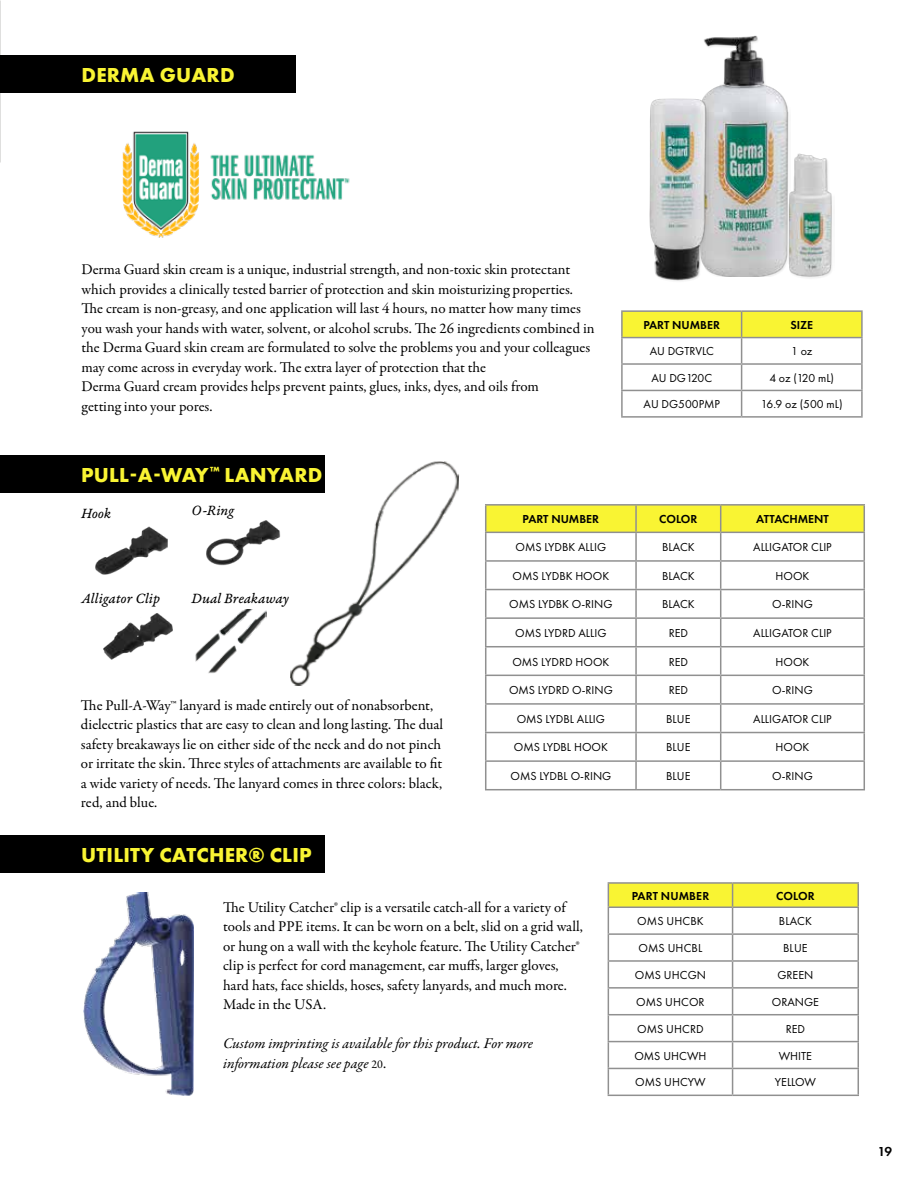
<style>
.page{position:relative;width:918px;height:1188px;background:#fff}
.page>*{position:absolute;margin:0;border:0;box-sizing:border-box;transform-origin:0 0}
.t1{font:700 21px "Futura PT";letter-spacing:.01em;color:#f9f433}
.t2{font:15px/19.5px "Garamond Premr Pro";color:#000}
.t3{font:italic 15px/19.5px "Garamond Premr Pro";letter-spacing:-.005em;color:#000}
.t4{font:15px "Garamond Premr Pro It Capt";color:#000}
.t5{font:600 13.5px "Futura PT";color:#000}
.t6{font:12px "Futura PT";color:#000}
.t7{font:600 12px "Futura PT";color:#000}
.s1{font-style:normal;font-size:12px}
.s2{font-style:normal}
</style>
<div class="page">
<img style="left:0;top:0;width:1px;height:162px">
<img style="left:703px;top:35px;width:86px;height:241px">
<img style="left:787px;top:152px;width:45px;height:126px">
<img style="left:649px;top:98px;width:60px;height:183px">
<img style="left:122px;top:131px;width:228px;height:107px">
<img style="left:290px;top:461px;width:169px;height:225px">
<img style="left:195px;top:609px;width:72px;height:65px">
<img style="left:206px;top:520px;width:75px;height:46px">
<img style="left:103px;top:613px;width:70px;height:47px">
<img style="left:95px;top:526px;width:73px;height:49px">
<img style="left:84px;top:893px;width:109px;height:202px">
<div style="left:0;top:55px;width:296px;height:38px;background:#000"></div>
<div style="left:0;top:455px;width:325px;height:38px;background:#000"></div>
<div style="left:0;top:835px;width:325px;height:37px;background:#000"></div>
<hr style="left:608px;top:882px;width:125px;height:2px;background:#909090">
<hr style="left:733px;top:882px;width:126px;height:2px;background:#909090">
<svg style="left:608px;top:883px;width:251px;height:212px"></svg>
<hr style="left:608px;top:1095px;width:125px;height:1px;background:#909090">
<hr style="left:733px;top:1095px;width:126px;height:1px;background:#909090">
<hr style="left:621px;top:338px;width:2px;height:25px;background:#909090">
<hr style="left:861px;top:338px;width:2px;height:25px;background:#909090">
<hr style="left:621px;top:363px;width:121px;height:2px;background:#909090">
<hr style="left:621px;top:365px;width:2px;height:25px;background:#909090">
<hr style="left:742px;top:363px;width:121px;height:2px;background:#909090">
<hr style="left:861px;top:365px;width:2px;height:25px;background:#909090">
<hr style="left:621px;top:390px;width:121px;height:1px;background:#909090">
<hr style="left:621px;top:391px;width:2px;height:25px;background:#909090">
<hr style="left:742px;top:390px;width:121px;height:1px;background:#909090">
<hr style="left:861px;top:391px;width:2px;height:25px;background:#909090">
<hr style="left:621px;top:416px;width:121px;height:2px;background:#909090">
<hr style="left:742px;top:416px;width:121px;height:2px;background:#909090">
<hr style="left:621px;top:310px;width:121px;height:2px;background:#909090">
<hr style="left:621px;top:312px;width:2px;height:25px;background:#909090">
<hr style="left:742px;top:310px;width:121px;height:2px;background:#909090">
<svg style="left:622px;top:311px;width:240px;height:105px"></svg>
<hr style="left:861px;top:312px;width:2px;height:25px;background:#909090">
<hr style="left:621px;top:337px;width:121px;height:1px;background:#909090">
<hr style="left:742px;top:337px;width:121px;height:1px;background:#909090">
<hr style="left:485px;top:504px;width:151px;height:2px;background:#909090">
<hr style="left:636px;top:504px;width:85px;height:2px;background:#909090">
<hr style="left:721px;top:504px;width:144px;height:2px;background:#909090">
<svg style="left:485px;top:505px;width:380px;height:284px"></svg>
<hr style="left:485px;top:789px;width:151px;height:1px;background:#909090">
<hr style="left:636px;top:789px;width:85px;height:1px;background:#909090">
<hr style="left:721px;top:789px;width:144px;height:1px;background:#909090">
<div style="left:192px;top:592px;width:102px;height:16px;background:#fff"></div>
<h1 class="t1" style="left:82px;top:61px;width:155px">DERMA GUARD</h1>
<p class="t2" style="left:81px;top:260px;width:515px">Derma Guard skin cream is a unique, industrial strength, and non-toxic skin protectant which provides a clinically tested barrier of protection and skin moisturizing properties.<br>The cream is non-greasy, and one application will last 4 hours, no matter how many times you wash your hands with water, solvent, or alcohol scrubs. The 26 ingredients combined in the Derma Guard skin cream are formulated to solve the problems you and your colleagues may come across in everyday work. The extra layer of protection that the<br>Derma Guard cream provides helps prevent paints, glues, inks, dyes, and oils from<br>getting into your pores.</p>
<h1 class="t1" style="left:81px;top:462px;width:243px">PULL-A-WAY<sup>™</sup> LANYARD</h1>
<p class="t7" style="left:644px;top:317px;width:78px">PART NUMBER</p>
<p class="t7" style="left:790px;top:317px;width:24px">SIZE</p>
<p class="t6" style="left:650px;top:344px;width:66px">AU DGTRVLC</p>
<p class="t6" style="left:791px;top:344px;width:23px">1 oz</p>
<p class="t6" style="left:651px;top:371px;width:62px">AU DG120C</p>
<p class="t6" style="left:769px;top:371px;width:66px">4 oz (120 mL)</p>
<p class="t6" style="left:644px;top:397px;width:78px">AU DG500PMP</p>
<p class="t6" style="left:761px;top:397px;width:83px">16.9 oz (500 mL)</p>
<p class="t4" style="left:81px;top:504px;width:32px">Hook</p>
<p class="t4" style="left:192px;top:501px;width:44px">O-Ring</p>
<p class="t4" style="left:82px;top:590px;width:80px">Alligator Clip</p>
<p class="t4" style="left:192px;top:589px;width:99px">Dual Breakaway</p>
<p class="t2" style="left:81px;top:696px;width:364px">The Pull-A-Way™ lanyard is made entirely out of nonabsorbent, dielectric plastics that are easy to clean and long lasting. The dual safety breakaways lie on either side of the neck and do not pinch or irritate the skin. Three styles of attachments are available to fit a wide variety of needs. The lanyard comes in three colors: black, red, and blue.</p>
<h1 class="t1" style="left:81px;top:841px;width:232px">UTILITY CATCHER® CLIP</h1>
<p class="t7" style="left:523px;top:512px;width:78px">PART NUMBER</p>
<p class="t7" style="left:659px;top:512px;width:40px">COLOR</p>
<p class="t7" style="left:756px;top:512px;width:74px">ATTACHMENT</p>
<p class="t6" style="left:515px;top:540px;width:92px">OMS LYDBK ALLIG</p>
<p class="t6" style="left:662px;top:540px;width:34px">BLACK</p>
<p class="t6" style="left:753px;top:540px;width:80px">ALLIGATOR CLIP</p>
<p class="t6" style="left:513px;top:569px;width:98px">OMS LYDBK HOOK</p>
<p class="t6" style="left:662px;top:569px;width:34px">BLACK</p>
<p class="t6" style="left:776px;top:569px;width:35px">HOOK</p>
<p class="t6" style="left:509px;top:597px;width:105px">OMS LYDBK O-RING</p>
<p class="t6" style="left:662px;top:597px;width:34px">BLACK</p>
<p class="t6" style="left:772px;top:597px;width:42px">O-RING</p>
<p class="t6" style="left:515px;top:626px;width:93px">OMS LYDRD ALLIG</p>
<p class="t6" style="left:669px;top:626px;width:21px">RED</p>
<p class="t6" style="left:753px;top:626px;width:80px">ALLIGATOR CLIP</p>
<p class="t6" style="left:512px;top:654px;width:98px">OMS LYDRD HOOK</p>
<p class="t6" style="left:669px;top:654px;width:21px">RED</p>
<p class="t6" style="left:776px;top:654px;width:35px">HOOK</p>
<p class="t6" style="left:509px;top:683px;width:105px">OMS LYDRD O-RING</p>
<p class="t6" style="left:669px;top:683px;width:21px">RED</p>
<p class="t6" style="left:772px;top:683px;width:42px">O-RING</p>
<p class="t6" style="left:517px;top:712px;width:90px">OMS LYDBL ALLIG</p>
<p class="t6" style="left:666px;top:712px;width:26px">BLUE</p>
<p class="t6" style="left:753px;top:712px;width:80px">ALLIGATOR CLIP</p>
<p class="t6" style="left:514px;top:740px;width:95px">OMS LYDBL HOOK</p>
<p class="t6" style="left:666px;top:740px;width:26px">BLUE</p>
<p class="t6" style="left:776px;top:740px;width:35px">HOOK</p>
<p class="t6" style="left:510px;top:769px;width:102px">OMS LYDBL O-RING</p>
<p class="t6" style="left:666px;top:769px;width:26px">BLUE</p>
<p class="t6" style="left:772px;top:769px;width:42px">O-RING</p>
<p class="t2" style="left:223px;top:898px;width:361px">The Utility Catcher® clip is a versatile catch-all for a variety of tools and PPE items. It can be worn on a belt, slid on a grid wall, or hung on a wall with the keyhole feature. The Utility Catcher® clip is perfect for cord management, ear muffs, larger gloves, hard hats, face shields, hoses, safety lanyards, and much more.<br>Made in the USA.</p>
<p class="t3" style="left:223px;top:1034px;width:311px">Custom imprinting is available for this product. For more information please see page <span class="s1">20</span><span class="s2">.</span></p>
<p class="t7" style="left:632px;top:888px;width:79px">PART NUMBER</p>
<p class="t7" style="left:776px;top:888px;width:40px">COLOR</p>
<p class="t6" style="left:637px;top:914px;width:68px">OMS UHCBK</p>
<p class="t6" style="left:779px;top:914px;width:34px">BLACK</p>
<p class="t6" style="left:639px;top:941px;width:65px">OMS UHCBL</p>
<p class="t6" style="left:783px;top:941px;width:26px">BLUE</p>
<p class="t6" style="left:635px;top:968px;width:73px">OMS UHCGN</p>
<p class="t6" style="left:777px;top:968px;width:37px">GREEN</p>
<p class="t6" style="left:636px;top:995px;width:70px">OMS UHCOR</p>
<p class="t6" style="left:772px;top:995px;width:49px">ORANGE</p>
<p class="t6" style="left:637px;top:1022px;width:68px">OMS UHCRD</p>
<p class="t6" style="left:786px;top:1022px;width:21px">RED</p>
<p class="t6" style="left:634px;top:1048px;width:74px">OMS UHCWH</p>
<p class="t6" style="left:779px;top:1048px;width:35px">WHITE</p>
<p class="t6" style="left:635px;top:1075px;width:72px">OMS UHCYW</p>
<p class="t6" style="left:775px;top:1075px;width:43px">YELLOW</p>
<p class="t5" style="left:878px;top:1143px;width:16px">19</p>
</div>
